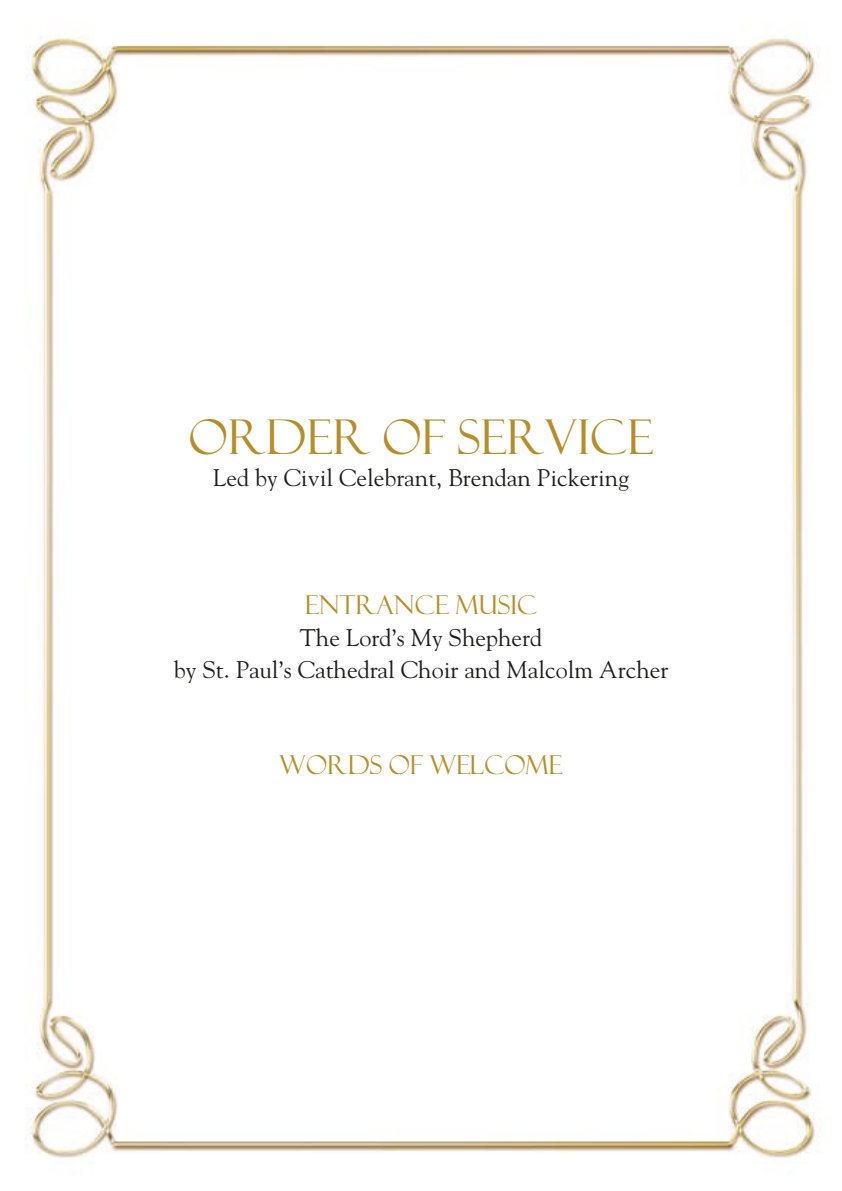
<style>
.page{position:relative;width:842px;height:1191px;background:#fff}
.page>*{position:absolute;margin:0;border:0;box-sizing:border-box;transform-origin:0 0}
.t1{font:48px "Felix Titling";color:#b58e28}
.t2{font:26px "Felix Titling";color:#b58e28}
.t3{font:24px/32px "Goudy";color:#1d1d1b;text-align:center}
</style>
<div class="page">
<img style="left:25px;top:28px;width:791px;height:1131px">
<h1 class="t1" style="left:189px;top:409px;width:466px">ORDER OF SERVICE</h1>
<p class="t3" style="left:213px;top:461px;width:417px">Led by Civil Celebrant, Brendan Pickering</p>
<p class="t2" style="left:305px;top:589px;width:234px">ENTRANCE MUSIC</p>
<p class="t3" style="left:174px;top:621px;width:496px">The Lord’s My Shepherd<br>by St. Paul’s Cathedral Choir and Malcolm Archer</p>
<p class="t2" style="left:279px;top:749px;width:285px">WORDS OF WELCOME</p>
</div>
